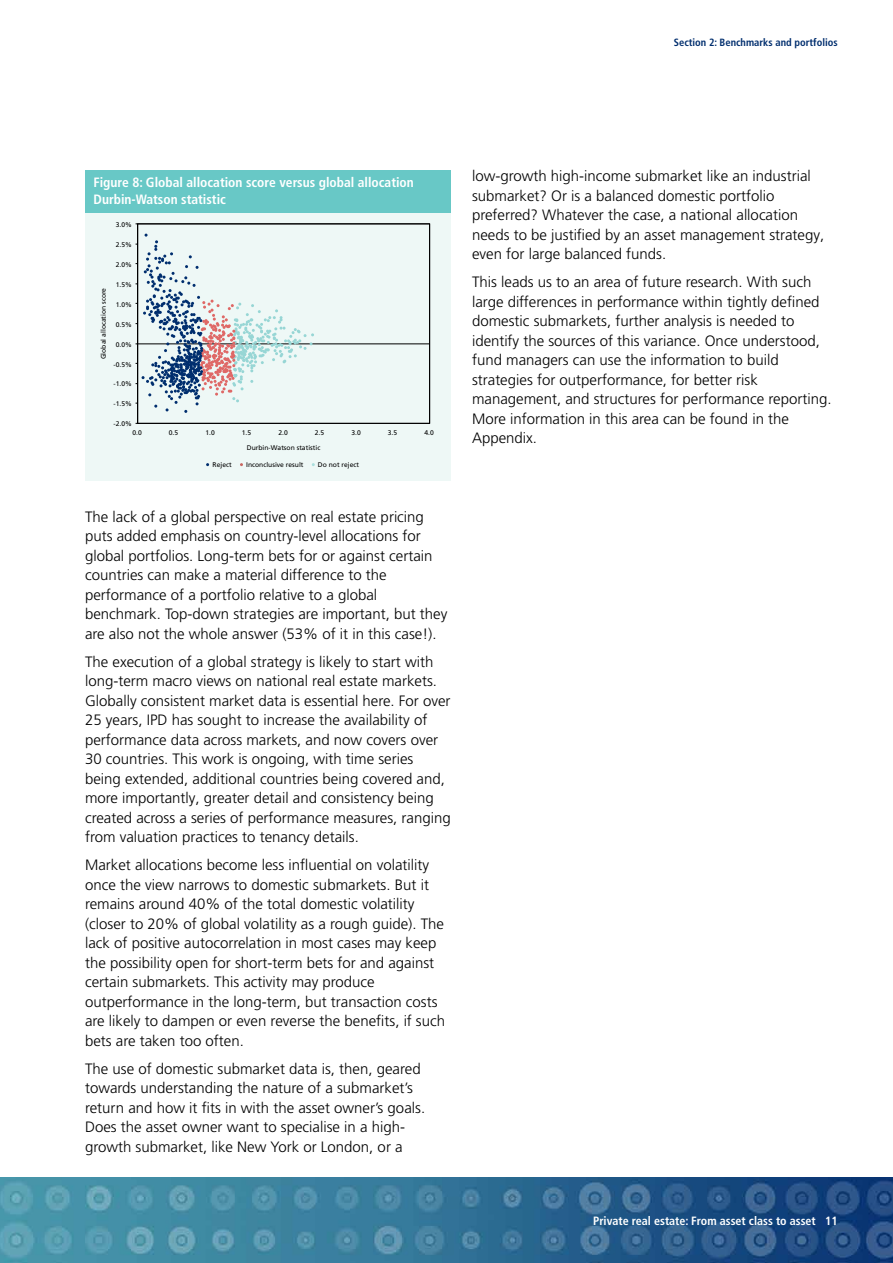
<style>
.page{position:relative;width:893px;height:1263px;background:#fff}
.page>*{position:absolute;margin:0;border:0;box-sizing:border-box;transform-origin:0 0}
.t1{font:300 15px/19.5px "Frutiger LT Pro";color:#000}
.t2{font:700 condensed 13.5px/16.5px "Frutiger LT Pro";color:#fff}
.t3{font:700 condensed 12px "Frutiger LT Pro";color:#fff}
.t4{font:700 condensed 10.5px "Frutiger LT Pro";color:#002e6e}
.t5{font:6.75px/14.7px "Frutiger LT Pro";color:#000;text-align:center}
</style>
<div class="page">
<img style="left:0;top:1178px;width:893px;height:85px">
<div style="left:85px;top:213px;width:366px;height:267px;background:#eef8f6"></div>
<hr style="left:137px;top:224px;width:1px;height:199px;background:#000">
<hr style="left:138px;top:344px;width:292px;height:1px;background:#000">
<svg style="left:136px;top:234px;width:178px;height:179px"></svg>
<div style="left:85px;top:170px;width:366px;height:43px;background:#68c8c6"></div>
<p class="t4" style="left:674px;top:37px;width:165px">Section 2: Benchmarks and portfolios</p>
<p class="t2" style="left:94px;top:174px;width:322px">Figure 8: Global allocation score versus global allocation<br>Durbin-Watson statistic</p>
<p class="t5" style="left:116px;top:217px;width:18px">3.0%</p>
<p class="t5" style="left:116px;top:237px;width:18px">2.5%</p>
<p class="t5" style="left:96px;top:359px;width:73px;rotate:-90deg">Global allocation score</p>
<p class="t5" style="left:116px;top:257px;width:18px">2.0%</p>
<p class="t5" style="left:116px;top:277px;width:18px">1.5%</p>
<p class="t5" style="left:116px;top:297px;width:18px">1.0%</p>
<p class="t5" style="left:116px;top:317px;width:18px">0.5%</p>
<p class="t5" style="left:116px;top:337px;width:18px">0.0%</p>
<p class="t5" style="left:114px;top:357px;width:20px">-0.5%</p>
<p class="t5" style="left:114px;top:377px;width:20px">-1.0%</p>
<p class="t5" style="left:114px;top:397px;width:20px">-1.5%</p>
<p class="t5" style="left:114px;top:417px;width:20px">-2.0%</p>
<p class="t5" style="left:315px;top:426px;width:11px">2.5</p>
<p class="t5" style="left:351px;top:426px;width:11px">3.0</p>
<p class="t5" style="left:388px;top:426px;width:11px">3.5</p>
<p class="t5" style="left:424px;top:426px;width:11px">4.0</p>
<p class="t5" style="left:132px;top:426px;width:11px">0.0</p>
<p class="t5" style="left:169px;top:426px;width:11px">0.5</p>
<p class="t5" style="left:205px;top:426px;width:11px">1.0</p>
<p class="t5" style="left:242px;top:426px;width:11px">1.5</p>
<p class="t5" style="left:247px;top:426px;width:75px">2.0<br>Durbin-Watson statistic</p>
<p class="t5" style="left:213px;top:457px;width:21px">Reject</p>
<p class="t5" style="left:246px;top:457px;width:59px">Inconclusive result</p>
<p class="t5" style="left:318px;top:457px;width:43px">Do not reject</p>
<p class="t1" style="left:85px;top:507px;width:364px">The lack of a global perspective on real estate pricing puts added emphasis on country-level allocations for global portfolios. Long-term bets for or against certain countries can make a material difference to the performance of a portfolio relative to a global benchmark. Top-down strategies are important, but they are also not the whole answer (53% of it in this case!).</p>
<p class="t1" style="left:85px;top:652px;width:367px">The execution of a global strategy is likely to start with long-term macro views on national real estate markets.<br>Globally consistent market data is essential here. For over 25 years, IPD has sought to increase the availability of performance data across markets, and now covers over 30 countries. This work is ongoing, with time series being extended, additional countries being covered and, more importantly, greater detail and consistency being created across a series of performance measures, ranging from valuation practices to tenancy details.</p>
<p class="t1" style="left:85px;top:855px;width:362px">Market allocations become less influential on volatility once the view narrows to domestic submarkets. But it remains around 40% of the total domestic volatility (closer to 20% of global volatility as a rough guide). The lack of positive autocorrelation in most cases may keep the possibility open for short-term bets for and against certain submarkets. This activity may produce outperformance in the long-term, but transaction costs are likely to dampen or even reverse the benefits, if such bets are taken too often.</p>
<p class="t1" style="left:85px;top:1059px;width:342px">The use of domestic submarket data is, then, geared towards understanding the nature of a submarket’s return and how it fits in with the asset owner’s goals.<br>Does the asset owner want to specialise in a high&shy;growth submarket, like New York or London, or a</p>
<p class="t1" style="left:472px;top:167px;width:354px">low-growth high-income submarket like an industrial submarket? Or is a balanced domestic portfolio preferred? Whatever the case, a national allocation needs to be justified by an asset management strategy, even for large balanced funds.</p>
<p class="t1" style="left:472px;top:273px;width:361px">This leads us to an area of future research. With such large differences in performance within tightly defined domestic submarkets, further analysis is needed to identify the sources of this variance. Once understood, fund managers can use the information to build strategies for outperformance, for better risk management, and structures for performance reporting.<br>More information in this area can be found in the Appendix.</p>
<p class="t3" style="left:593px;top:1214px;width:246px">Private real estate: From asset class to asset 11</p>
</div>
